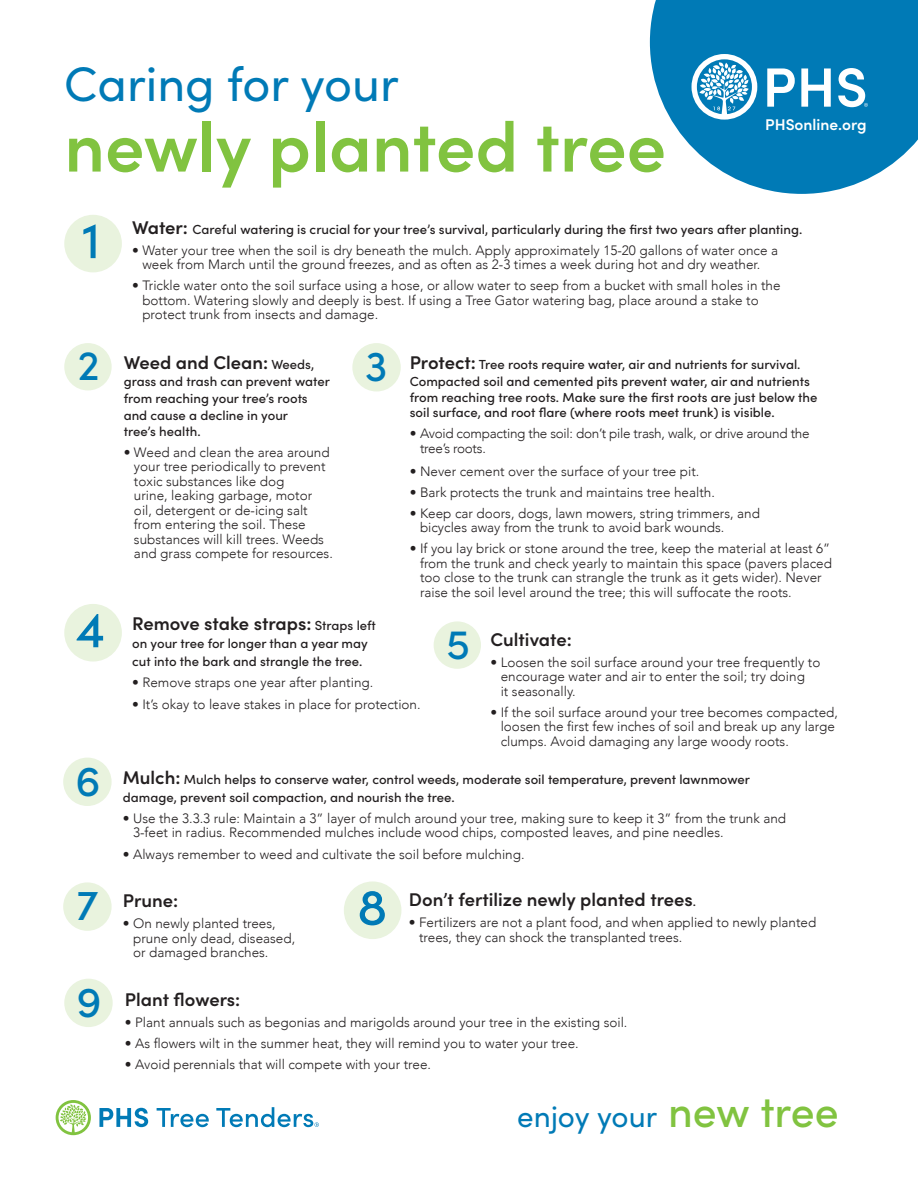
<style>
.page{position:relative;width:918px;height:1188px;background:#fff}
.page>*{position:absolute;margin:0;border:0;box-sizing:border-box;transform-origin:0 0}
.t1{font:600 70.35px "Sofia Pro";color:#81c340}
.t2{font:500 51px "Sofia Pro";color:#007ab6}
.t3{font:48.6px "Sofia Pro";color:#007ab6}
.t4{font:500 42.9px "Sofia Pro";color:#81c340}
.t5{font:500 42.75px "Sofia Pro";color:#007ab6}
.t6{font:500 41.85px "Sofia Pro";color:#007ab6}
.t7{font:29.7px "Sofia Pro";color:#007ab6}
.t8{font:600 18.45px "Sofia Pro";color:#231f20}
.t9{font:600 15.6px "Sofia Pro";color:#fff}
.t10{font:300 13.5px/14.4px "Avenir";color:#231f20}
.t11{font:300 13.5px/14.4px "Avenir";letter-spacing:-.02em;color:#231f20}
.t12{font:500 13.2px/17.1px "Sofia Pro";color:#231f20}
.s1{font-weight:600;font-size:18.45px}
.s2{font-weight:500;font-size:13.2px}
</style>
<div class="page">
<div style="left:64px;top:343px;width:48px;height:47px;background:#e9f3de;border-radius:50%"></div>
<div style="left:434px;top:621px;width:47px;height:48px;background:#e9f3de;border-radius:50%"></div>
<div style="left:64px;top:215px;width:58px;height:57px;background:#e9f3de;border-radius:50%"></div>
<div style="left:352px;top:343px;width:49px;height:48px;background:#e9f3de;border-radius:50%"></div>
<div style="left:64px;top:604px;width:58px;height:58px;background:#e9f3de;border-radius:50%"></div>
<div style="left:63px;top:758px;width:49px;height:48px;background:#e9f3de;border-radius:50%"></div>
<div style="left:344px;top:881px;width:57px;height:58px;background:#e9f3de;border-radius:50%"></div>
<div style="left:63px;top:882px;width:49px;height:49px;background:#e9f3de;border-radius:50%"></div>
<div style="left:64px;top:979px;width:49px;height:48px;background:#e9f3de;border-radius:50%"></div>
<svg style="left:650px;top:0;width:268px;height:194px;fill:#007ab6"></svg>
<svg style="left:692px;top:54px;width:65px;height:66px"></svg>
<svg style="left:767px;top:68px;width:101px;height:39px"></svg>
<svg style="left:56px;top:1100px;width:35px;height:35px"></svg>
<svg style="left:99px;top:1107px;width:220px;height:20px"></svg>
<p class="t3" style="left:64px;top:49px;width:336px">Caring for your</p>
<p class="t1" style="left:64px;top:94px;width:603px">newly planted tree</p>
<p class="t9" style="left:765px;top:112px;width:103px">PHSonline.org</p>
<p class="t2" style="left:82px;top:203px;width:20px">1</p>
<p class="t6" style="left:78px;top:334px;width:23px">2</p>
<p class="t12" style="left:132px;top:220px;width:672px"><span class="s1">Water:</span> Careful watering is crucial for your tree’s survival, particularly during the first two years after planting.</p>
<p class="t10" style="left:132px;top:243px;width:647px;text-align:center">• Water your tree when the soil is dry beneath the mulch. Apply approximately 15-20 gallons of water once a week from March until the ground freezes, and as often as 2-3 times a week during hot and dry weather.</p>
<p class="t10" style="left:142px;top:279px;width:640px;text-indent:-10px">• Trickle water onto the soil surface using a hose, or allow water to seep from a bucket with small holes in the bottom. Watering slowly and deeply is best. If using a Tree Gator watering bag, place around a stake to protect trunk from insects and damage.</p>
<p class="t8" style="left:124px;top:348px;width:192px">Weed and Clean: <span class="s2">Weeds,</span></p>
<p class="t12" style="left:124px;top:372px;width:208px">grass and trash can prevent water from reaching your tree’s roots and cause a decline in your</p>
<p class="t12" style="left:124px;top:422px;width:78px">tree’s health.</p>
<p class="t10" style="left:134px;top:445px;width:200px;text-indent:-10px">• Weed and clean the area around your tree periodically to prevent toxic substances like dog<br>urine, leaking garbage, motor oil, detergent or de-icing salt from entering the soil. These substances will kill trees. Weeds and grass compete for resources.</p>
<p class="t5" style="left:365px;top:334px;width:24px">3</p>
<p class="t12" style="left:410px;top:355px;width:402px"><span class="s1">Protect:</span> Tree roots require water, air and nutrients for survival.<br>Compacted soil and cemented pits prevent water, air and nutrients</p>
<p class="t12" style="left:410px;top:388px;width:409px;line-height:15.8px">from reaching tree roots. Make sure the first roots are just below the soil surface, and root flare (where roots meet trunk) is visible.</p>
<p class="t11" style="left:420px;top:427px;width:391px;text-indent:-10px">• Avoid compacting the soil: don’t pile trash, walk, or drive around the tree’s roots.</p>
<p class="t10" style="left:410px;top:464px;width:291px">• Never cement over the surface of your tree pit.</p>
<p class="t10" style="left:410px;top:485px;width:307px">• Bark protects the trunk and maintains tree health.</p>
<p class="t10" style="left:420px;top:506px;width:341px;text-indent:-10px">• Keep car doors, dogs, lawn mowers, string trimmers, and bicycles away from the trunk to avoid bark wounds.</p>
<p class="t10" style="left:420px;top:541px;width:413px;text-indent:-10px">• If you lay brick or stone around the tree, keep the material at least 6” from the trunk and check yearly to maintain this space (pavers placed too close to the trunk can strangle the trunk as it gets wider). Never raise the soil level around the tree; this will suffocate the roots.</p>
<p class="t2" style="left:76px;top:592px;width:31px">4</p>
<p class="t8" style="left:132px;top:609px;width:245px">Remove stake straps: <span class="s2">Straps left</span></p>
<p class="t12" style="left:132px;top:633px;width:237px;line-height:18.5px">on your tree for longer than a year may cut into the bark and strangle the tree.</p>
<p class="t10" style="left:132px;top:676px;width:243px">• Remove straps one year after planting.</p>
<p class="t10" style="left:132px;top:697px;width:290px">• It’s okay to leave stakes in place for protection.</p>
<p class="t6" style="left:447px;top:614px;width:25px">5</p>
<p class="t8" style="left:490px;top:625px;width:83px">Cultivate:</p>
<p class="t10" style="left:501px;top:655px;width:321px;text-indent:-10px">• Loosen the soil surface around your tree frequently to encourage water and air to enter the soil; try doing<br>it seasonally.</p>
<p class="t10" style="left:501px;top:705px;width:339px;text-indent:-10px">• If the soil surface around your tree becomes compacted, loosen the first few inches of soil and break up any large clumps. Avoid damaging any large woody roots.</p>
<p class="t5" style="left:75px;top:749px;width:27px">6</p>
<p class="t12" style="left:123px;top:769px;width:629px;line-height:18.5px"><span class="s1">Mulch:</span> Mulch helps to conserve water, control weeds, moderate soil temperature, prevent lawnmower damage, prevent soil compaction, and nourish the tree.</p>
<p class="t10" style="left:133px;top:811px;width:655px;text-indent:-10px">• Use the 3.3.3 rule: Maintain a 3” layer of mulch around your tree, making sure to keep it 3” from the trunk and<br>3-feet in radius. Recommended mulches include wood chips, composted leaves, and pine needles.</p>
<p class="t10" style="left:123px;top:847px;width:403px">• Always remember to weed and cultivate the soil before mulching.</p>
<p class="t8" style="left:123px;top:887px;width:57px">Prune:</p>
<p class="t10" style="left:133px;top:916px;width:164px;text-indent:-10px">• On newly planted trees, prune only dead, diseased, or damaged branches.</p>
<p class="t8" style="left:125px;top:986px;width:117px">Plant flowers:</p>
<p class="t10" style="left:125px;top:1015px;width:504px">• Plant annuals such as begonias and marigolds around your tree in the existing soil.</p>
<p class="t10" style="left:125px;top:1037px;width:455px">• As flowers wilt in the summer heat, they will remind you to water your tree.</p>
<p class="t10" style="left:125px;top:1058px;width:308px">• Avoid perennials that will compete with your tree.</p>
<p class="t7" style="left:517px;top:1095px;width:142px">enjoy your</p>
<p class="t4" style="left:668px;top:1080px;width:172px">new tree</p>
<p class="t5" style="left:77px;top:874px;width:23px">7</p>
<p class="t2" style="left:357px;top:869px;width:31px">8</p>
<p class="t8" style="left:409px;top:886px;width:289px">Don’t fertilize newly planted trees<span class="s2">.</span></p>
<p class="t10" style="left:419px;top:915px;width:399px;text-indent:-10px">• Fertilizers are not a plant food, and when applied to newly planted trees, they can shock the transplanted trees.</p>
<p class="t5" style="left:76px;top:970px;width:27px">9</p>
</div>
